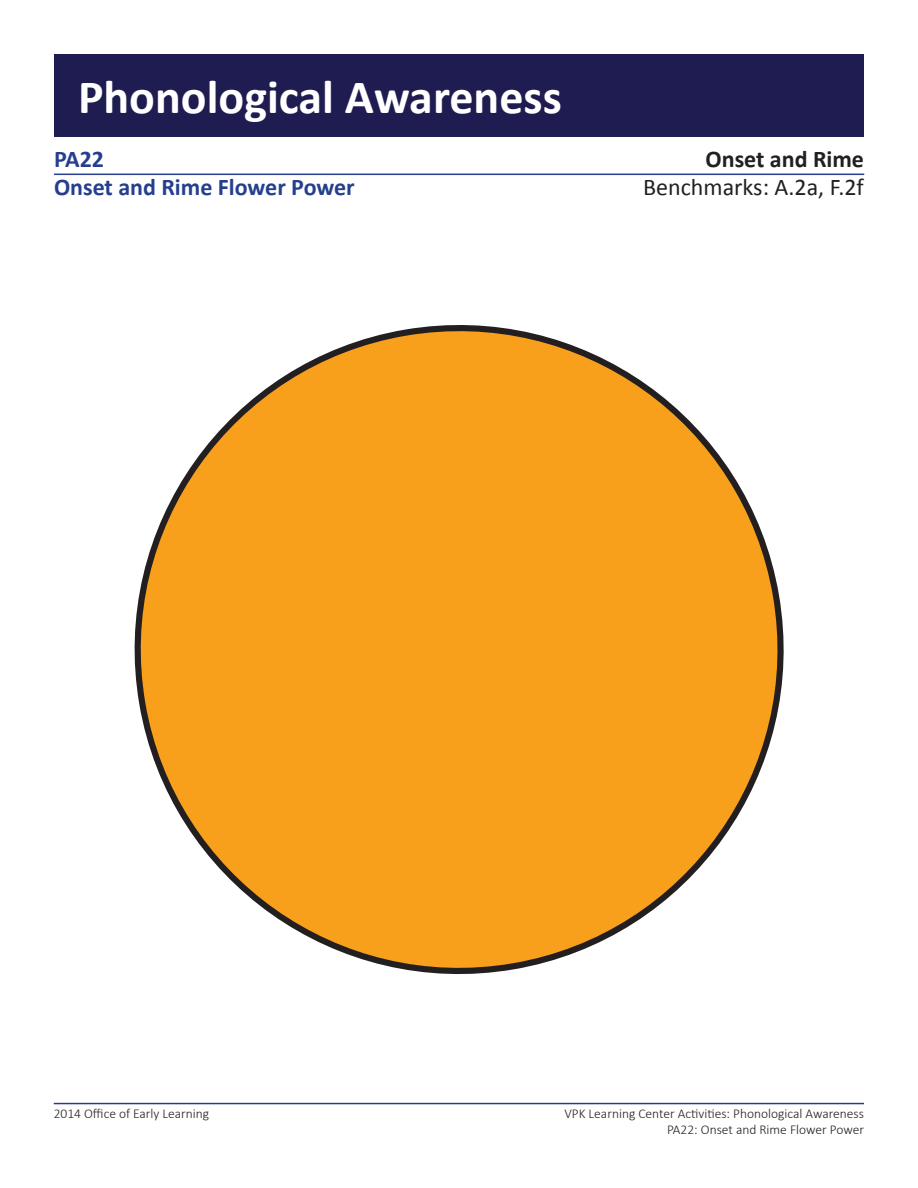
<style>
.page{position:relative;width:918px;height:1188px;background:#fff}
.page>*{position:absolute;margin:0;border:0;box-sizing:border-box;transform-origin:0 0}
.t1{font:700 48px "Calibri";color:#fff}
.t2{font:700 24px "Calibri";color:#253f8e}
.t3{font:24px "Calibri";color:#231f20}
.t4{font:700 24px "Calibri";color:#231f20}
.t5{font:300 13.5px/16.2px "Calibri";color:#231f20;text-align:right}
</style>
<div class="page">
<div style="left:54px;top:54px;width:810px;height:82px;background:#1f1c52"></div>
<hr style="left:54px;top:174px;width:810px;height:1px;background:#253f8e">
<hr style="left:54px;top:1103px;width:810px;height:1px;background:#253f8e">
<svg style="left:134px;top:325px;width:650px;height:650px"></svg>
<p class="t1" style="left:78px;top:66px;width:485px">Phonological Awareness</p>
<p class="t2" style="left:54px;top:143px;width:52px">PA22</p>
<p class="t4" style="left:706px;top:143px;width:160px">Onset and Rime</p>
<p class="t2" style="left:54px;top:172px;width:302px">Onset and Rime Flower Power</p>
<p class="t3" style="left:643px;top:172px;width:222px">Benchmarks: A.2a, F.2f</p>
<p class="t5" style="left:54px;top:1105px;width:157px">2014 Office of Early Learning</p>
<p class="t5" style="left:564px;top:1105px;width:301px">VPK Learning Center Activities: Phonological Awareness<br>PA22: Onset and Rime Flower Power</p>
</div>
